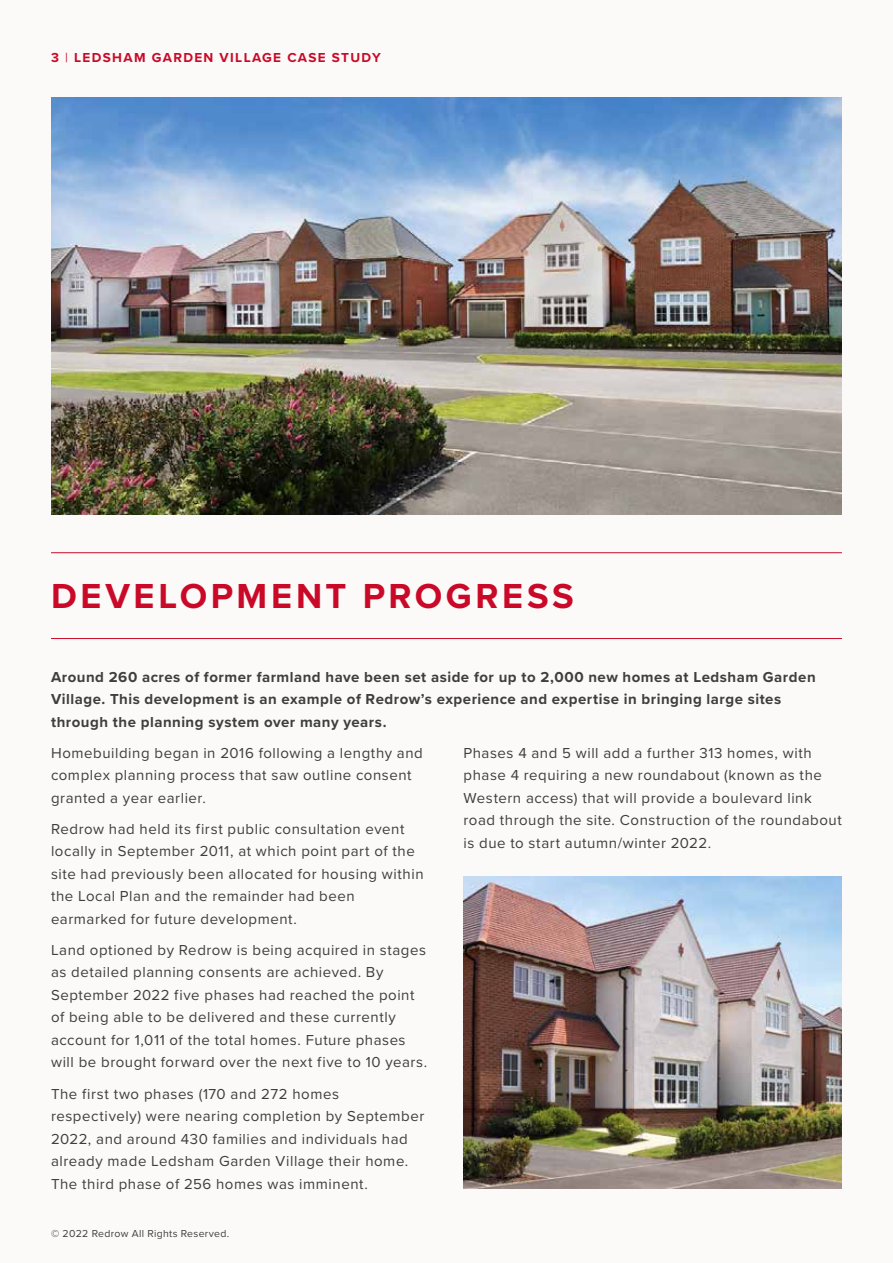
<style>
.page{position:relative;width:893px;height:1263px;background:#fbfaf8}
.page>*{position:absolute;margin:0;border:0;box-sizing:border-box;transform-origin:0 0}
.t1{font:700 36px "Proxima Nova";letter-spacing:.1em;color:#ca0928}
.t2{font:15px/22.5px "Proxima Nova";letter-spacing:.035em;color:#3e3e3e}
.t3{font:700 15px/22.5px "Proxima Nova";letter-spacing:.035em;color:#3e3e3e}
.t4{font:700 13.5px "Proxima Nova";letter-spacing:.1em;color:#ca0928}
.t5{font:10.5px "Proxima Nova";letter-spacing:.03em;color:#3e3e3e}
.s1{font-weight:400}
</style>
<div class="page">
<hr style="left:51px;top:552px;width:791px;height:1px;background:#ca0928">
<hr style="left:51px;top:638px;width:791px;height:1px;background:#ca0928">
<img style="left:51px;top:98px;width:791px;height:417px">
<img style="left:463px;top:876px;width:379px;height:312px">
<p class="t4" style="left:51px;top:47px;width:331px">3 <span class="s1">|</span> LEDSHAM GARDEN VILLAGE CASE STUDY</p>
<h1 class="t1" style="left:51px;top:569px;width:524px">DEVELOPMENT PROGRESS</h1>
<p class="t3" style="left:51px;top:665px;width:766px">Around 260 acres of former farmland have been set aside for up to 2,000 new homes at Ledsham Garden<br>Village. This development is an example of Redrow’s experience and expertise in bringing large sites through the planning system over many years.</p>
<p class="t2" style="left:51px;top:741px;width:373px">Homebuilding began in 2016 following a lengthy and complex planning process that saw outline consent granted a year earlier.</p>
<p class="t2" style="left:51px;top:817px;width:374px">Redrow had held its first public consultation event locally in September 2011, at which point part of the site had previously been allocated for housing within the Local Plan and the remainder had been earmarked for future development.</p>
<p class="t2" style="left:51px;top:938px;width:378px">Land optioned by Redrow is being acquired in stages as detailed planning consents are achieved. By September 2022 five phases had reached the point of being able to be delivered and these currently account for 1,011 of the total homes. Future phases will be brought forward over the next five to 10 years.</p>
<p class="t2" style="left:51px;top:1081px;width:375px">The first two phases (170 and 272 homes respectively) were nearing completion by September 2022, and around 430 families and individuals had already made Ledsham Garden Village their home.<br>The third phase of 256 homes was imminent.</p>
<p class="t2" style="left:463px;top:741px;width:380px">Phases 4 and 5 will add a further 313 homes, with phase 4 requiring a new roundabout (known as the Western access) that will provide a boulevard link road through the site. Construction of the roundabout is due to start autumn/winter 2022.</p>
<p class="t5" style="left:51px;top:1226px;width:180px">© 2022 Redrow All Rights Reserved.</p>
</div>
